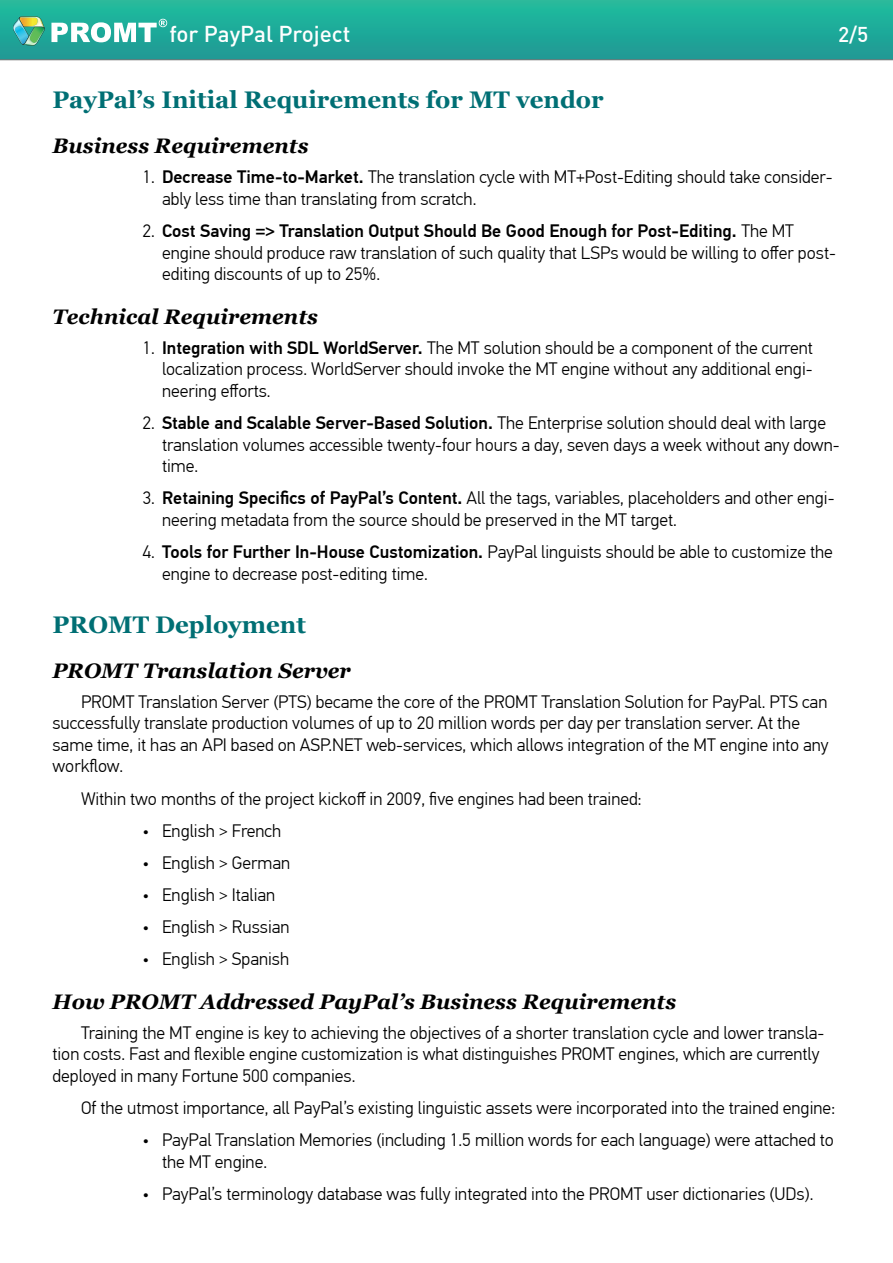
<style>
.page{position:relative;width:893px;height:1263px;background:#fff}
.page>*{position:absolute;margin:0;border:0;box-sizing:border-box;transform-origin:0 0}
.t1{font:700 24px "Georgia";color:#006f74}
.t2{font:500 22.5px "DIN Cyr";color:#fff}
.t3{font:italic 700 21px "Georgia";color:#000}
.t4{font:500 21px "DIN Cyr";color:#fff}
.t5{font:300 18px/21.6px "PF Din Text Pro";color:#000}
.s1{font-weight:500}
</style>
<div class="page">
<div style="left:0;top:0;width:893px;height:60px;background:linear-gradient(to bottom,#20bd9d,#1e9895)"></div>
<hr style="left:0;top:59px;width:893px;height:1px;background:#777">
<svg style="left:51px;top:19px;width:116px;height:23px"></svg>
<svg style="left:13px;top:16px;width:32px;height:30px"></svg>
<img style="left:21px;top:17px;width:23px;height:10px">
<img style="left:14px;top:19px;width:14px;height:24px">
<img style="left:24px;top:28px;width:20px;height:17px">
<p class="t2" style="left:169px;top:20px;width:183px">for PayPal Project</p>
<p class="t4" style="left:838px;top:22px;width:32px">2/5</p>
<h1 class="t1" style="left:52px;top:84px;width:553px">PayPal’s Initial Requirements for MT vendor</h1>
<p class="t3" style="left:52px;top:132px;width:258px">Business Requirements</p>
<p class="t5" style="left:162px;top:167px;width:672px;text-indent:-19px">1. <span class="s1">Decrease Time-to-Market.</span> The translation cycle with MT+Post-Editing should take consider&shy;ably less time than translating from scratch.</p>
<p class="t5" style="left:162px;top:220px;width:675px;text-indent:-19px">2. <span class="s1">Cost Saving =&gt; Translation Output Should Be Good Enough for Post-Editing.</span> The MT engine should produce raw translation of such quality that LSPs would be willing to offer post&shy;editing discounts of up to 25%.</p>
<p class="t3" style="left:52px;top:303px;width:267px">Technical Requirements</p>
<p class="t5" style="left:162px;top:337px;width:652px;text-align:justify;text-indent:-19px">1. <span class="s1">Integration with SDL WorldServer.</span> The MT solution should be a component of the current localization process. WorldServer should invoke the MT engine without any additional engi&shy;neering efforts.</p>
<p class="t5" style="left:162px;top:412px;width:679px;text-indent:-19px">2. <span class="s1">Stable and Scalable Server-Based Solution.</span> The Enterprise solution should deal with large translation volumes accessible twenty-four hours a day, seven days a week without any down&shy;time.</p>
<p class="t5" style="left:162px;top:488px;width:674px;text-indent:-19px">3. <span class="s1">Retaining Specifics of PayPal’s Content.</span> All the tags, variables, placeholders and other engi&shy;neering metadata from the source should be preserved in the MT target.</p>
<p class="t5" style="left:162px;top:541px;width:672px;text-indent:-19px">4. <span class="s1">Tools for Further In-House Customization.</span> PayPal linguists should be able to customize the engine to decrease post-editing time.</p>
<h1 class="t1" style="left:52px;top:609px;width:255px">PROMT Deployment</h1>
<p class="t3" style="left:52px;top:657px;width:300px">PROMT Translation Server</p>
<p class="t5" style="left:53px;top:691px;width:778px;text-indent:28px">PROMT Translation Server (PTS) became the core of the PROMT Translation Solution for PayPal. PTS can successfully translate production volumes of up to 20 million words per day per translation server. At the same time, it has an API based on ASP.NET web-services, which allows integration of the MT engine into any workflow.</p>
<p class="t5" style="left:81px;top:788px;width:562px">Within two months of the project kickoff in 2009, five engines had been trained:</p>
<p class="t5" style="left:143px;top:820px;width:140px">• English &gt; French</p>
<p class="t5" style="left:143px;top:852px;width:149px">• English &gt; German</p>
<p class="t5" style="left:143px;top:884px;width:134px">• English &gt; Italian</p>
<p class="t5" style="left:143px;top:916px;width:149px">• English &gt; Russian</p>
<p class="t5" style="left:143px;top:948px;width:148px">• English &gt; Spanish</p>
<p class="t3" style="left:52px;top:988px;width:625px">How PROMT Addressed PayPal’s Business Requirements</p>
<p class="t5" style="left:53px;top:1022px;width:773px;text-indent:28px">Training the MT engine is key to achieving the objectives of a shorter translation cycle and lower transla&shy;tion costs. Fast and flexible engine customization is what distinguishes PROMT engines, which are currently deployed in many Fortune 500 companies.</p>
<p class="t5" style="left:81px;top:1097px;width:755px">Of the utmost importance, all PayPal’s existing linguistic assets were incorporated into the trained engine:</p>
<p class="t5" style="left:162px;top:1129px;width:673px;text-indent:-19px">• PayPal Translation Memories (including 1.5 million words for each language) were attached to the MT engine.</p>
<p class="t5" style="left:143px;top:1183px;width:672px">• PayPal’s terminology database was fully integrated into the PROMT user dictionaries (UDs).</p>
</div>
